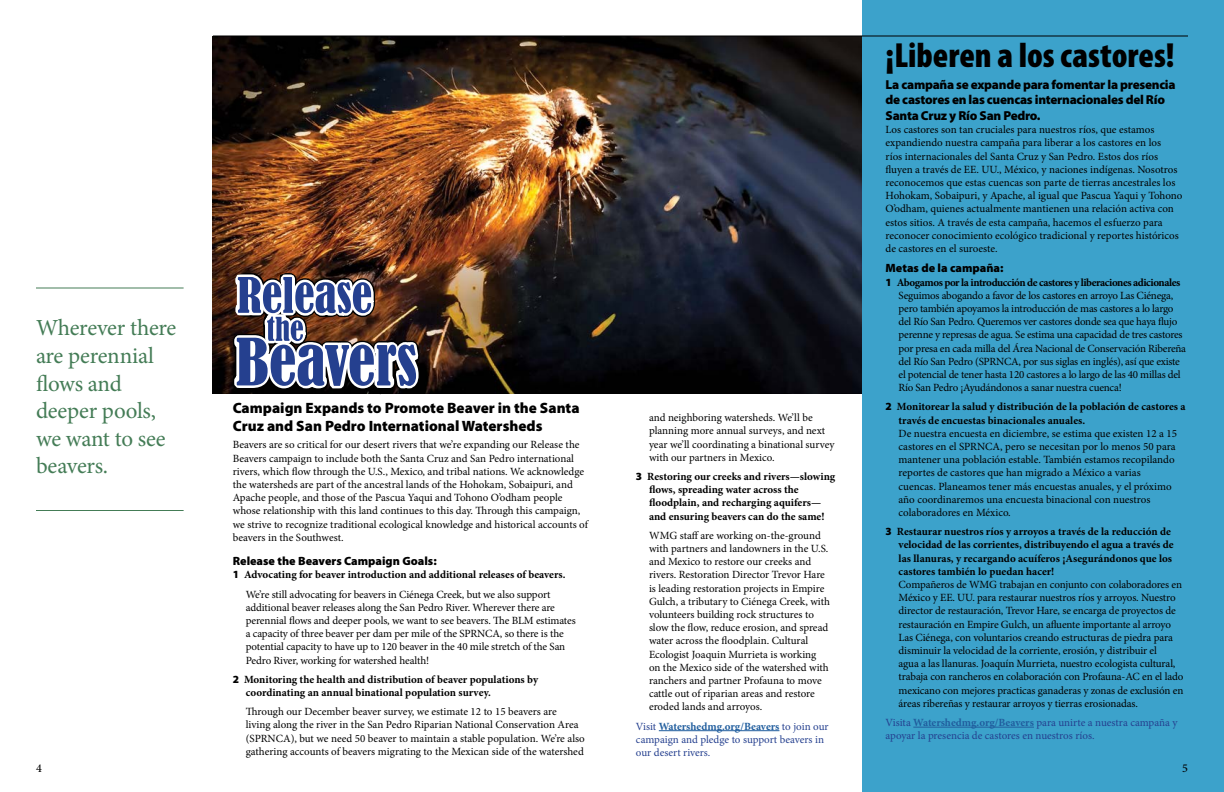
<style>
.page{position:relative;width:1224px;height:792px;background:#fff}
.page>*{position:absolute;margin:0;border:0;box-sizing:border-box;transform-origin:0 0}
.t1{font:900 condensed 35px "Myriad Pro";color:#000}
.t2{font:23px/27.6px "Minion Pro";letter-spacing:-.01em;color:#447c56}
.t3{font:900 15px/18px "Myriad Pro";color:#000}
.t4{font:900 13px/15.6px "Myriad Pro";letter-spacing:-.02em;color:#000}
.t5{font:900 12px "Myriad Pro";color:#000}
.t6{font:500 12px "Minion Pro";color:#000}
.t7{font:11px/13.2px "Minion Pro";letter-spacing:-.005em;color:#000}
.t8{font:700 11px/13.2px "Minion Pro";color:#000}
.t9{font:11px/13.2px "Minion Pro";color:#25408f}
.s1{font-family:"Myriad Pro";font-weight:900}
.s2{font-weight:400}
.s3{font-weight:700;color:#215e9e}
.s4{font-weight:700}
</style>
<div class="page">
<img style="left:213px;top:37px;width:650px;height:356px">
<div style="left:863px;top:0;width:361px;height:792px;background:#3ca2cb"></div>
<hr style="left:913px;top:727px;width:121px;height:1px;background:#215e9e">
<hr style="left:659px;top:730px;width:120px;height:1px;background:#215e9e">
<hr style="left:36px;top:288px;width:148px;height:1px;background:#447c56">
<hr style="left:36px;top:510px;width:148px;height:1px;background:#447c56">
<hr style="left:213px;top:36px;width:975px;height:1px;background:#000">
<img style="left:214px;top:136px;width:217px;height:259px">
<h2 class="t2" style="left:36px;top:314px;width:142px">Wherever there are perennial flows and deeper pools, we want to see beavers.</h2>
<h3 class="t3" style="left:233px;top:399px;width:348px">Campaign Expands to Promote Beaver in the Santa<br>Cruz and San Pedro International Watersheds</h3>
<p class="t7" style="left:233px;top:438px;width:357px">Beavers are so critical for our desert rivers that we’re expanding our Release the Beavers campaign to include both the Santa Cruz and San Pedro international rivers, which flow through the U.S., Mexico, and tribal nations. We acknowledge the watersheds are part of the ancestral lands of the Hohokam, Sobaipuri, and Apache people, and those of the Pascua Yaqui and Tohono O’odham people whose relationship with this land continues to this day. Through this campaign, we strive to recognize traditional ecological knowledge and historical accounts of beavers in the Southwest.</p>
<p class="t5" style="left:233px;top:553px;width:205px">Release the Beavers Campaign Goals:</p>
<p class="t8" style="left:233px;top:565px;width:334px;line-height:19.2px;text-align:center"><span class="s1">1</span> Advocating for beaver introduction and additional releases of beavers.<br><span class="s2">We’re still advocating for beavers in Ciénega Creek, but we also support</span></p>
<p class="t7" style="left:246px;top:601px;width:331px">additional beaver releases along the San Pedro River. Wherever there are perennial flows and deeper pools, we want to see beavers. The BLM estimates a capacity of three beaver per dam per mile of the SPRNCA, so there is the potential capacity to have up to 120 beaver in the 40 mile stretch of the San Pedro River, working for watershed health!</p>
<p class="t8" style="left:246px;top:673px;width:294px;text-indent:-13px"><span class="s1">2</span> Monitoring the health and distribution of beaver populations by coordinating an annual binational population survey.</p>
<p class="t7" style="left:246px;top:705px;width:341px">Through our December beaver survey, we estimate 12 to 15 beavers are<br>living along the river in the San Pedro Riparian National Conservation Area (SPRNCA), but we need 50 beaver to maintain a stable population. We’re also gathering accounts of beavers migrating to the Mexican side of the watershed</p>
<p class="t7" style="left:649px;top:411px;width:187px">and neighboring watersheds. We’ll be planning more annual surveys, and next year we’ll coordinating a binational survey with our partners in Mexico.</p>
<p class="t8" style="left:649px;top:470px;width:188px;text-indent:-13px"><span class="s1">3</span> Restoring our creeks and rivers—slowing flows, spreading water across the floodplain, and recharging aquifers— and ensuring beavers can do the same!</p>
<p class="t7" style="left:649px;top:529px;width:183px">WMG staff are working on-the-ground with partners and landowners in the U.S. and Mexico to restore our creeks and rivers. Restoration Director Trevor Hare is leading restoration projects in Empire Gulch, a tributary to Ciénega Creek, with volunteers building rock structures to slow the flow, reduce erosion, and spread water across the floodplain. Cultural Ecologist Joaquin Murrieta is working on the Mexico side of the watershed with ranchers and partner Profauna to move cattle out of riparian areas and restore eroded lands and arroyos.</p>
<p class="t9" style="left:636px;top:720px;width:194px">Visit <span class="s3">Watershedmg.org/Beavers</span> to join our campaign and pledge to support beavers in our desert rivers.</p>
<h1 class="t1" style="left:886px;top:33px;width:291px">¡Liberen a los castores!</h1>
<p class="t4" style="left:886px;top:76px;width:292px">La campaña se expande para fomentar la presencia de castores en las cuencas internacionales del Río<br>Santa Cruz y Río San Pedro.</p>
<p class="t7" style="left:886px;top:123px;width:298px">Los castores son tan cruciales para nuestros ríos, que estamos expandiendo nuestra campaña para liberar a los castores en los<br>ríos internacionales del Santa Cruz y San Pedro. Estos dos ríos fluyen a través de EE. UU., México, y naciones indígenas. Nosotros reconocemos que estas cuencas son parte de tierras ancestrales los Hohokam, Sobaipuri, y Apache, al igual que Pascua Yaqui y Tohono O’odham, quienes actualmente mantienen una relación activa con estos sitios. A través de esta campaña, hacemos el esfuerzo para reconocer conocimiento ecológico tradicional y reportes históricos de castores en el suroeste.</p>
<p class="t5" style="left:886px;top:260px;width:119px">Metas de la campaña:</p>
<p class="t7" style="left:899px;top:276px;width:289px;text-indent:-13px"><span class="s1">1</span> <span class="s4">Abogamos por la introducción de castores y liberaciones adicionales </span>Seguimos abogando a favor de los castores en arroyo Las Ciénega, pero también apoyamos la introducción de mas castores a lo largo del Río San Pedro. Queremos ver castores donde sea que haya flujo perenne y represas de agua. Se estima una capacidad de tres castores por presa en cada milla del Área Nacional de Conservación Ribereña del Río San Pedro (SPRNCA, por sus siglas en inglés), así que existe el potencial de tener hasta 120 castores a lo largo de las 40 millas del Río San Pedro ¡Ayudándonos a sanar nuestra cuenca!</p>
<p class="t8" style="left:899px;top:400px;width:288px;text-indent:-13px"><span class="s1">2</span> Monitorear la salud y distribución de la población de castores a través de encuestas binacionales anuales.</p>
<p class="t7" style="left:899px;top:427px;width:280px">De nuestra encuesta en diciembre, se estima que existen 12 a 15 castores en el SPRNCA, pero se necesitan por lo menos 50 para mantener una población estable. También estamos recopilando reportes de castores que han migrado a México a varias cuencas. Planeamos tener más encuestas anuales, y el próximo año coordinaremos una encuesta binacional con nuestros colaboradores en México.</p>
<p class="t8" style="left:899px;top:525px;width:277px;text-indent:-13px"><span class="s1">3</span> Restaurar nuestros ríos y arroyos a través de la reducción de velocidad de las corrientes, distribuyendo el agua a través de las llanuras, y recargando acuíferos ¡Asegurándonos que los castores también lo puedan hacer!</p>
<p class="t7" style="left:899px;top:578px;width:286px">Compañeros de WMG trabajan en conjunto con colaboradores en México y EE. UU. para restaurar nuestros ríos y arroyos. Nuestro director de restauración, Trevor Hare, se encarga de proyectos de restauración en Empire Gulch, un afluente importante al arroyo Las Ciénega, con voluntarios creando estructuras de piedra para disminuir la velocidad de la corriente, erosión, y distribuir el<br>agua a las llanuras. Joaquín Murrieta, nuestro ecologista cultural, trabaja con rancheros en colaboración con Profauna-AC en el lado mexicano con mejores practicas ganaderas y zonas de exclusión en áreas ribereñas y restaurar arroyos y tierras erosionadas.</p>
<p class="t9" style="left:886px;top:716px;width:293px">Visita <span class="s3">Watershedmg.org/Beavers</span> para unirte a nuestra campaña y apoyar la presencia de castores en nuestros ríos.</p>
<p class="t6" style="left:36px;top:760px;width:7px">4</p>
<p class="t6" style="left:1182px;top:760px;width:7px">5</p>
</div>
